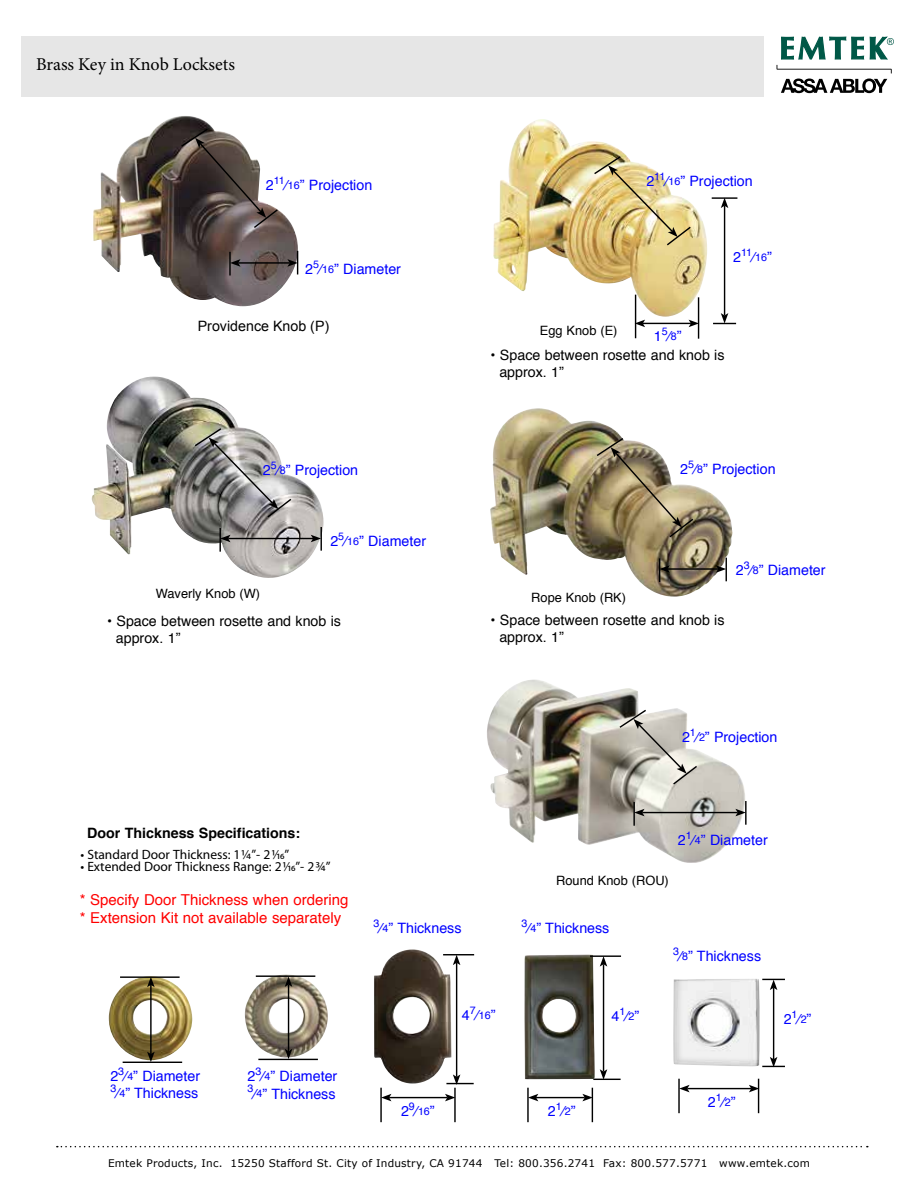
<style>
.page{position:relative;width:918px;height:1188px;background:#fff}
.page>*{position:absolute;margin:0;border:0;box-sizing:border-box;transform-origin:0 0}
.t1{font:18px "Minion Pro";color:#000}
.t2{font:15px/18px "Helvetica";color:#f00}
.t3{font:14.25px/17.1px "Helvetica";color:#00f}
.t4{font:14.25px/17.1px "Helvetica";color:#000}
.t5{font:700 14.25px "Helvetica";color:#000}
.t6{font:14.25px "Arial";color:#000}
.t7{font:13.5px "Myriad Pro";color:#000}
.t8{font:12.9px "Helvetica";color:#000}
.t9{font:10.65px "Helvetica";color:#00f}
.t10{font:10.5px "Verdana";letter-spacing:.02em;color:#000}
.s1{font-size:10.65px}
.s2{font-size:14.25px}
</style>
<div class="page">
<div style="left:653px;top:956px;width:130px;height:157px;background:#000;opacity:.13"></div>
<svg style="left:57px;top:1146px;width:811px;height:1px"></svg>
<img style="left:493px;top:119px;width:214px;height:198px">
<img style="left:92px;top:377px;width:232px;height:201px">
<img style="left:490px;top:413px;width:242px;height:184px">
<img style="left:93px;top:135px;width:205px;height:171px">
<img style="left:109px;top:978px;width:83px;height:82px">
<img style="left:245px;top:974px;width:83px;height:83px">
<img style="left:374px;top:949px;width:78px;height:135px">
<svg style="left:193px;top:427px;width:100px;height:92px;background:#a4a3a0"></svg>
<hr style="left:219px;top:528px;width:2px;height:24px;background:#000">
<img style="left:593px;top:155px;width:99px;height:92px">
<svg style="left:595px;top:437px;width:100px;height:102px"></svg>
<svg style="left:180px;top:127px;width:99px;height:102px"></svg>
<hr style="left:229px;top:252px;width:2px;height:24px;background:#000">
<hr style="left:443px;top:954px;width:31px;height:1px;background:#000">
<hr style="left:456px;top:963px;width:1px;height:114px;background:#000">
<svg style="left:453px;top:955px;width:7px;height:10px"></svg>
<svg style="left:446px;top:1074px;width:28px;height:11px"></svg>
<hr style="left:380px;top:1088px;width:2px;height:34px;background:#000">
<hr style="left:454px;top:1088px;width:2px;height:34px;background:#000">
<hr style="left:389px;top:1097px;width:58px;height:1px;background:#000">
<svg style="left:381px;top:1094px;width:10px;height:7px"></svg>
<svg style="left:445px;top:1094px;width:10px;height:7px"></svg>
<hr style="left:256px;top:975px;width:59px;height:2px;background:#000">
<hr style="left:258px;top:1059px;width:60px;height:1px;background:#000">
<hr style="left:120px;top:976px;width:60px;height:2px;background:#000">
<hr style="left:123px;top:1062px;width:59px;height:1px;background:#000">
<hr style="left:228px;top:538px;width:85px;height:1px;background:#000">
<svg style="left:221px;top:535px;width:10px;height:7px"></svg>
<svg style="left:311px;top:527px;width:11px;height:24px"></svg>
<hr style="left:667px;top:568px;width:51px;height:2px;background:#000">
<svg style="left:659px;top:558px;width:11px;height:24px"></svg>
<svg style="left:716px;top:558px;width:11px;height:23px"></svg>
<hr style="left:238px;top:262px;width:52px;height:2px;background:#000">
<svg style="left:230px;top:259px;width:11px;height:8px"></svg>
<svg style="left:287px;top:251px;width:11px;height:23px"></svg>
<hr style="left:150px;top:985px;width:2px;height:69px;background:#000">
<svg style="left:147px;top:977px;width:8px;height:10px"></svg>
<svg style="left:147px;top:1052px;width:8px;height:10px"></svg>
<hr style="left:288px;top:985px;width:1px;height:66px;background:#000">
<svg style="left:285px;top:976px;width:7px;height:11px"></svg>
<svg style="left:285px;top:1049px;width:7px;height:10px"></svg>
<img style="left:524px;top:954px;width:71px;height:125px">
<hr style="left:590px;top:955px;width:31px;height:2px;background:#000">
<hr style="left:603px;top:964px;width:1px;height:108px;background:#000">
<svg style="left:600px;top:956px;width:7px;height:11px"></svg>
<svg style="left:593px;top:1069px;width:28px;height:11px"></svg>
<hr style="left:527px;top:1088px;width:2px;height:34px;background:#000">
<hr style="left:678px;top:1079px;width:2px;height:34px;background:#000">
<hr style="left:592px;top:1088px;width:1px;height:34px;background:#000">
<hr style="left:758px;top:1079px;width:1px;height:34px;background:#000">
<hr style="left:536px;top:1097px;width:49px;height:1px;background:#000">
<svg style="left:528px;top:1094px;width:10px;height:7px"></svg>
<svg style="left:582px;top:1094px;width:10px;height:7px"></svg>
<hr style="left:687px;top:1088px;width:64px;height:1px;background:#000">
<svg style="left:679px;top:1085px;width:11px;height:7px"></svg>
<svg style="left:749px;top:1085px;width:9px;height:7px"></svg>
<hr style="left:773px;top:988px;width:1px;height:71px;background:#000">
<svg style="left:762px;top:979px;width:23px;height:11px"></svg>
<svg style="left:762px;top:1057px;width:23px;height:10px"></svg>
<hr style="left:635px;top:295px;width:1px;height:43px;background:#000">
<hr style="left:698px;top:297px;width:1px;height:42px;background:#000">
<hr style="left:643px;top:323px;width:48px;height:1px;background:#000">
<svg style="left:636px;top:320px;width:9px;height:7px"></svg>
<svg style="left:689px;top:320px;width:9px;height:7px"></svg>
<hr style="left:712px;top:197px;width:25px;height:2px;background:#000">
<hr style="left:724px;top:206px;width:1px;height:109px;background:#000">
<svg style="left:721px;top:198px;width:7px;height:10px"></svg>
<svg style="left:713px;top:313px;width:23px;height:11px"></svg>
<div style="left:22px;top:36px;width:742px;height:61px;background:#e6e6e6"></div>
<svg style="left:781px;top:79px;width:106px;height:14px"></svg>
<svg style="left:777px;top:36px;width:117px;height:37px"></svg>
<img style="left:487px;top:680px;width:258px;height:183px">
<svg style="left:618px;top:708px;width:81px;height:78px;background:#c4c2ba"></svg>
<hr style="left:633px;top:802px;width:2px;height:24px;background:#000">
<hr style="left:745px;top:801px;width:2px;height:24px;background:#000">
<hr style="left:642px;top:812px;width:96px;height:1px;background:#000">
<svg style="left:634px;top:809px;width:11px;height:7px"></svg>
<svg style="left:735px;top:809px;width:11px;height:7px"></svg>
<p class="t1" style="left:36px;top:52px;width:200px">Brass Key in Knob Locksets</p>
<p class="t3" style="left:266px;top:177px;width:108px">2<sup>11</sup>⁄<span class="s1">16</span>” Projection</p>
<p class="t3" style="left:305px;top:261px;width:97px">2<sup>5</sup>⁄<span class="s1">16</span>” Diameter</p>
<p class="t6" style="left:198px;top:316px;width:133px">Providence Knob (P)</p>
<p class="t3" style="left:263px;top:462px;width:97px">2<sup>5</sup>⁄<span class="s1">8</span>” Projection</p>
<p class="t3" style="left:330px;top:533px;width:97px">2<sup>5</sup>⁄<span class="s1">16</span>” Diameter</p>
<p class="t3" style="left:646px;top:173px;width:108px">2<sup>11</sup>⁄<span class="s1">16</span>” Projection</p>
<p class="t9" style="left:733px;top:247px;width:40px"><span class="s2">2</span>11<span class="s2">⁄</span>16<span class="s2">”</span></p>
<p class="t8" style="left:540px;top:320px;width:79px">Egg Knob (E)</p>
<p class="t3" style="left:654px;top:328px;width:29px">1<sup>5</sup>⁄<span class="s1">8</span>”</p>
<p class="t4" style="left:499px;top:347px;width:227px;text-indent:-9px">• Space between rosette and knob is approx. 1”</p>
<p class="t3" style="left:680px;top:461px;width:97px">2<sup>5</sup>⁄<span class="s1">8</span>” Projection</p>
<p class="t3" style="left:736px;top:562px;width:91px">2<sup>3</sup>⁄<span class="s1">8</span>” Diameter</p>
<p class="t8" style="left:156px;top:583px;width:106px">Waverly Knob (W)</p>
<p class="t8" style="left:531px;top:588px;width:96px">Rope Knob (RK)</p>
<p class="t4" style="left:116px;top:613px;width:227px;text-indent:-9px">• Space between rosette and knob is approx. 1”</p>
<p class="t4" style="left:499px;top:612px;width:227px;text-indent:-9px">• Space between rosette and knob is approx. 1”</p>
<p class="t3" style="left:682px;top:729px;width:97px">2<sup>1</sup>⁄<span class="s1">2</span>” Projection</p>
<p class="t5" style="left:87px;top:821px;width:215px">Door Thickness Specifications:</p>
<p class="t7" style="left:80px;top:846px;width:211px">• Standard Door Thickness: 11⁄4”- 2 1/16”</p>
<p class="t7" style="left:80px;top:858px;width:252px">• Extended Door Thickness Range: 21⁄16”- 23⁄4”</p>
<p class="t2" style="left:80px;top:891px;width:270px">* Specify Door Thickness when ordering * Extension Kit not available separately</p>
<p class="t3" style="left:110px;top:1068px;width:91px">2<sup>3</sup>⁄<span class="s1">4</span>” Diameter<br><sup>3</sup>⁄<span class="s1">4</span>” Thickness</p>
<p class="t3" style="left:248px;top:1068px;width:91px">2<sup>3</sup>⁄<span class="s1">4</span>” Diameter<br><sup>3</sup>⁄<span class="s1">4</span>” Thickness</p>
<p class="t3" style="left:678px;top:832px;width:91px">2<sup>1</sup>⁄<span class="s1">4</span>” Diameter</p>
<p class="t8" style="left:556px;top:871px;width:114px">Round Knob (ROU)</p>
<p class="t3" style="left:374px;top:920px;width:89px"><sup>3</sup>⁄<span class="s1">4</span>” Thickness</p>
<p class="t3" style="left:521px;top:920px;width:89px"><sup>3</sup>⁄<span class="s1">4</span>” Thickness</p>
<p class="t3" style="left:673px;top:948px;width:89px"><sup>3</sup>⁄<span class="s1">8</span>” Thickness</p>
<p class="t3" style="left:462px;top:1007px;width:35px">4<sup>7</sup>⁄<span class="s1">16</span>”</p>
<p class="t3" style="left:612px;top:1008px;width:29px">4<sup>1</sup>⁄<span class="s1">2</span>”</p>
<p class="t3" style="left:784px;top:1011px;width:29px">2<sup>1</sup>⁄<span class="s1">2</span>”</p>
<p class="t3" style="left:401px;top:1103px;width:35px">2<sup>9</sup>⁄<span class="s1">16</span>”</p>
<p class="t3" style="left:548px;top:1103px;width:29px">2<sup>1</sup>⁄<span class="s1">2</span>”</p>
<p class="t3" style="left:708px;top:1094px;width:29px">2<sup>1</sup>⁄<span class="s1">2</span>”</p>
<p class="t10" style="left:108px;top:1157px;width:704px">Emtek Products, Inc. 15250 Stafford St. City of Industry, CA 91744 Tel: 800.356.2741 Fax: 800.577.5771 www.emtek.com</p>
</div>
